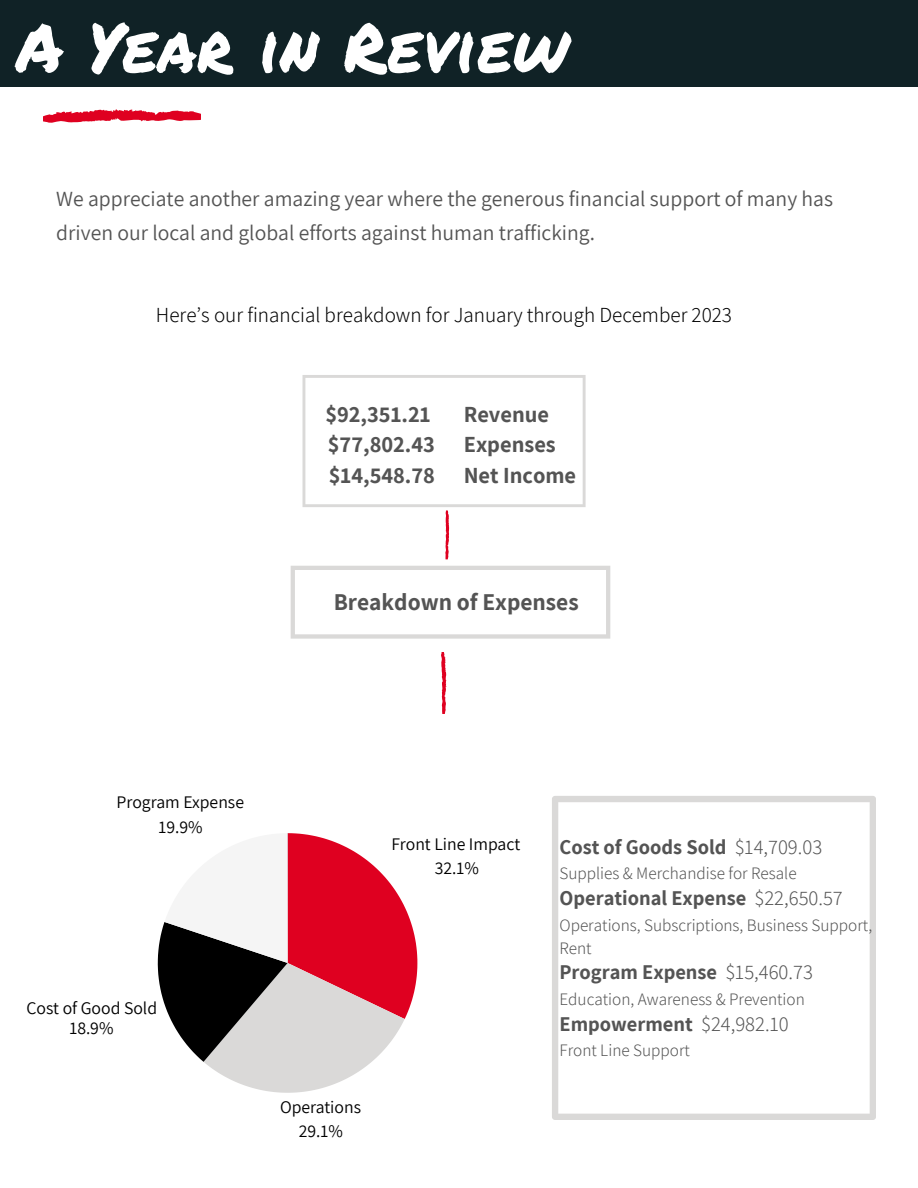
<style>
.page{position:relative;width:918px;height:1188px;background:#fff}
.page>*{position:absolute;margin:0;border:0;box-sizing:border-box;transform-origin:0 0}
.t1{font:67.8px "Permanent Marker";color:#fff}
.t2{font:700 23.55px "Assistant";color:#545454}
.t3{font:700 22.5px/30.3px "Assistant";color:#545454}
.t4{font:21.6px/33.8px "Assistant";color:#545454}
.t5{font:300 21px "Assistant";color:#000}
.t6{font:700 20.55px "Assistant";color:#545454}
.t7{font:17.7px/24px "Assistant";color:#000;text-align:center}
.t8{font:300 17.1px "Assistant";color:#545454}
.s1{font-weight:300}
</style>
<div class="page">
<svg style="left:291px;top:566px;width:319px;height:73px"></svg>
<svg style="left:552px;top:796px;width:324px;height:324px"></svg>
<svg style="left:43px;top:109px;width:157px;height:14px"></svg>
<div style="left:0;top:0;width:918px;height:87px;background:#102226"></div>
<svg style="left:303px;top:375px;width:283px;height:184px"></svg>
<svg style="left:441px;top:652px;width:5px;height:61px"></svg>
<svg style="left:158px;top:833px;width:259px;height:260px"></svg>
<p class="t1" style="left:16px;top:-3px;width:554px">A Year in Review</p>
<p class="t4" style="left:56px;top:181px;width:778px">We appreciate another amazing year where the generous financial support of many has driven our local and global efforts against human trafficking.</p>
<p class="t5" style="left:156px;top:301px;width:578px">Here’s our financial breakdown for January through December 2023</p>
<p class="t3" style="left:325px;top:399px;width:111px">$92,351.21 $77,802.43 $14,548.78</p>
<p class="t3" style="left:464px;top:399px;width:114px">Revenue<br>Expenses<br>Net Income</p>
<h1 class="t2" style="left:334px;top:585px;width:246px">Breakdown of Expenses</h1>
<p class="t7" style="left:117px;top:789px;width:129px;line-height:24.5px">Program Expense<br>19.9%</p>
<p class="t7" style="left:392px;top:832px;width:130px">Front Line Impact<br>32.1%</p>
<p class="t7" style="left:27px;top:997px;width:132px;line-height:20.7px">Cost of Good Sold<br>18.9%</p>
<p class="t7" style="left:280px;top:1094px;width:83px">Operations<br>29.1%</p>
<h3 class="t6" style="left:559px;top:833px;width:264px">Cost of Goods Sold <span class="s1">$14,709.03</span></h3>
<h4 class="t8" style="left:559px;top:862px;width:239px">Supplies &amp; Merchandise for Resale</h4>
<p class="t6" style="left:559px;top:884px;width:285px">Operational Expense <span class="s1">$22,650.57</span></p>
<h2 class="t8" style="left:559px;top:913px;width:314px">Operations, Subscriptions, Business Support,</h2>
<h2 class="t8" style="left:559px;top:936px;width:34px">Rent</h2>
<p class="t6" style="left:559px;top:958px;width:255px">Program Expense <span class="s1">$15,460.73</span></p>
<h2 class="t8" style="left:559px;top:987px;width:247px">Education, Awareness &amp; Prevention</h2>
<p class="t6" style="left:559px;top:1010px;width:231px">Empowerment <span class="s1">$24,982.10</span></p>
<p class="t8" style="left:559px;top:1039px;width:132px">Front Line Support</p>
</div>
